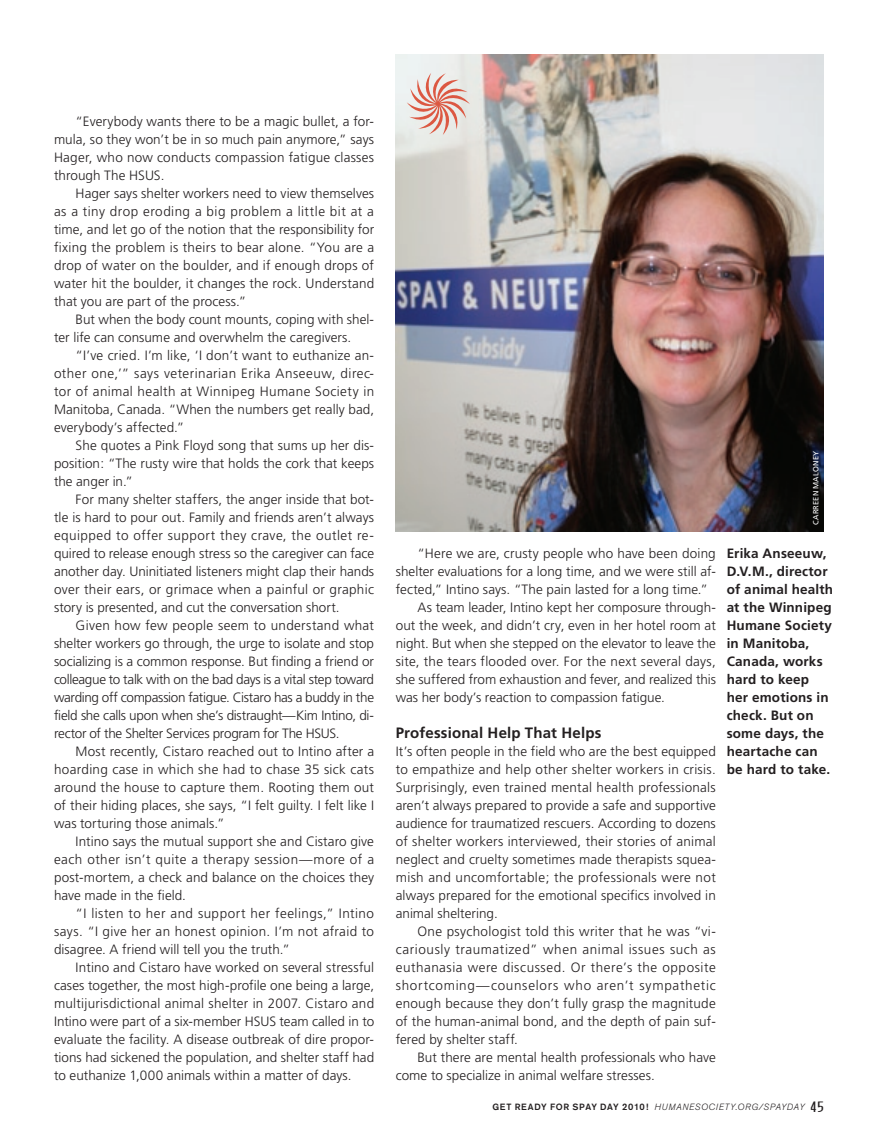
<style>
.page{position:relative;width:878px;height:1134px;background:#fff}
.page>*{position:absolute;margin:0;border:0;box-sizing:border-box;transform-origin:0 0}
.t1{font:700 15px "Frutiger";letter-spacing:.01em;color:#231f20}
.t2{font:300 13.5px "Frutiger";letter-spacing:.005em;color:#231f20}
.t3{font:300 13.5px "Frutiger";letter-spacing:.035em;color:#231f20}
.t4{font:300 13.5px "Frutiger";letter-spacing:.025em;color:#231f20}
.t5{font:700 13.5px/18px "Frutiger";letter-spacing:.01em;color:#231f20}
.t6{font:300 13.5px "Frutiger";letter-spacing:-.025em;color:#231f20}
.t7{font:300 13.5px "Frutiger";letter-spacing:-.02em;color:#231f20}
.t8{font:300 13.5px "Frutiger";letter-spacing:.04em;color:#231f20}
.t9{font:300 13.5px "Frutiger";letter-spacing:.03em;color:#231f20}
.t10{font:300 13.5px "Frutiger";letter-spacing:.055em;color:#231f20}
.t11{font:italic 300 9px "Akzidenz Grotesk BE";letter-spacing:.07em;color:#231f20}
.t12{font:500 9px "Akzidenz Grotesk BE";color:#231f20}
.t13{font:7.5px "Frutiger";letter-spacing:.04em;color:#fff}
.s1{font-weight:500;font-style:normal}
.s2{font-weight:500;font-style:normal;font-size:9.3px}
.s3{font-family:"Garage Gothic";font-weight:400;font-style:normal;font-size:15px}
</style>
<div class="page">
<img style="left:396px;top:54px;width:428px;height:477px">
<svg style="left:407px;top:73px;width:63px;height:62px"></svg>
<p class="t2" style="left:76px;top:114px;width:300px">“Everybody wants there to be a magic bullet, a for-</p>
<p class="t2" style="left:54px;top:132px;width:321px">mula, so they won’t be in so much pain anymore,” says</p>
<p class="t2" style="left:54px;top:150px;width:321px">Hager, who now conducts compassion fatigue classes</p>
<p class="t2" style="left:54px;top:168px;width:112px">through The HSUS.</p>
<p class="t2" style="left:76px;top:186px;width:300px">Hager says shelter workers need to view themselves</p>
<p class="t3" style="left:54px;top:204px;width:321px">as a tiny drop eroding a big problem a little bit at a</p>
<p class="t2" style="left:54px;top:222px;width:322px">time, and let go of the notion that the responsibility for</p>
<p class="t4" style="left:54px;top:240px;width:321px">fixing the problem is theirs to bear alone. “You are a</p>
<p class="t2" style="left:54px;top:258px;width:321px">drop of water on the boulder, and if enough drops of</p>
<p class="t2" style="left:54px;top:276px;width:321px">water hit the boulder, it changes the rock. Understand</p>
<p class="t2" style="left:54px;top:294px;width:194px">that you are part of the process.”</p>
<p class="t2" style="left:76px;top:312px;width:300px">But when the body count mounts, coping with shel-</p>
<p class="t2" style="left:54px;top:330px;width:299px">ter life can consume and overwhelm the caregivers.</p>
<p class="t2" style="left:76px;top:348px;width:300px">“I’ve cried. I’m like, ‘I don’t want to euthanize an-</p>
<p class="t3" style="left:54px;top:366px;width:321px">other one,’” says veterinarian Erika Anseeuw, direc-</p>
<p class="t9" style="left:54px;top:384px;width:321px">tor of animal health at Winnipeg Humane Society in</p>
<p class="t2" style="left:54px;top:402px;width:321px">Manitoba, Canada. “When the numbers get really bad,</p>
<p class="t2" style="left:54px;top:420px;width:132px">everybody’s affected.”</p>
<p class="t2" style="left:76px;top:438px;width:300px">She quotes a Pink Floyd song that sums up her dis-</p>
<p class="t2" style="left:54px;top:456px;width:321px">position: “The rusty wire that holds the cork that keeps</p>
<p class="t2" style="left:54px;top:474px;width:81px">the anger in.”</p>
<p class="t2" style="left:76px;top:492px;width:300px">For many shelter staffers, the anger inside that bot-</p>
<p class="t2" style="left:54px;top:510px;width:321px">tle is hard to pour out. Family and friends aren’t always</p>
<p class="t3" style="left:54px;top:528px;width:321px">equipped to offer support they crave, the outlet re-</p>
<p class="t2" style="left:54px;top:546px;width:321px">quired to release enough stress so the caregiver can face</p>
<p class="t2" style="left:54px;top:564px;width:321px">another day. Uninitiated listeners might clap their hands</p>
<p class="t2" style="left:54px;top:582px;width:321px">over their ears, or grimace when a painful or graphic</p>
<p class="t2" style="left:54px;top:600px;width:287px">story is presented, and cut the conversation short.</p>
<p class="t4" style="left:76px;top:618px;width:300px">Given how few people seem to understand what</p>
<p class="t2" style="left:54px;top:636px;width:321px">shelter workers go through, the urge to isolate and stop</p>
<p class="t2" style="left:54px;top:654px;width:321px">socializing is a common response. But finding a friend or</p>
<p class="t6" style="left:54px;top:672px;width:321px">colleague to talk with on the bad days is a vital step toward</p>
<p class="t6" style="left:54px;top:690px;width:321px">warding off compassion fatigue. Cistaro has a buddy in the</p>
<p class="t7" style="left:54px;top:708px;width:321px">field she calls upon when she’s distraught—Kim Intino, di-</p>
<p class="t7" style="left:54px;top:726px;width:287px">rector of the Shelter Services program for The HSUS.</p>
<p class="t2" style="left:76px;top:744px;width:300px">Most recently, Cistaro reached out to Intino after a</p>
<p class="t2" style="left:54px;top:762px;width:321px">hoarding case in which she had to chase 35 sick cats</p>
<p class="t2" style="left:54px;top:780px;width:321px">around the house to capture them. Rooting them out</p>
<p class="t2" style="left:54px;top:798px;width:321px">of their hiding places, she says, “I felt guilty. I felt like I</p>
<p class="t2" style="left:54px;top:816px;width:172px">was torturing those animals.”</p>
<p class="t2" style="left:76px;top:834px;width:300px">Intino says the mutual support she and Cistaro give</p>
<p class="t3" style="left:54px;top:852px;width:321px">each other isn’t quite a therapy session—more of a</p>
<p class="t2" style="left:54px;top:870px;width:321px">post-mortem, a check and balance on the choices they</p>
<p class="t2" style="left:54px;top:888px;width:133px">have made in the field.</p>
<p class="t3" style="left:76px;top:906px;width:300px">“I listen to her and support her feelings,” Intino</p>
<p class="t4" style="left:54px;top:924px;width:321px">says. “I give her an honest opinion. I’m not afraid to</p>
<p class="t2" style="left:54px;top:942px;width:237px">disagree. A friend will tell you the truth.”</p>
<p class="t2" style="left:76px;top:960px;width:300px">Intino and Cistaro have worked on several stressful</p>
<p class="t2" style="left:54px;top:978px;width:321px">cases together, the most high-profile one being a large,</p>
<p class="t2" style="left:54px;top:996px;width:321px">multijurisdictional animal shelter in 2007. Cistaro and</p>
<p class="t2" style="left:54px;top:1014px;width:321px">Intino were part of a six-member HSUS team called in to</p>
<p class="t2" style="left:54px;top:1032px;width:321px">evaluate the facility. A disease outbreak of dire propor-</p>
<p class="t2" style="left:54px;top:1049px;width:322px">tions had sickened the population, and shelter staff had</p>
<p class="t2" style="left:54px;top:1067px;width:299px">to euthanize 1,000 animals within a matter of days.</p>
<p class="t2" style="left:417px;top:545px;width:300px">“Here we are, crusty people who have been doing</p>
<p class="t2" style="left:396px;top:563px;width:321px">shelter evaluations for a long time, and we were still af-</p>
<p class="t2" style="left:396px;top:581px;width:314px">fected,” Intino says. “The pain lasted for a long time.”</p>
<p class="t2" style="left:417px;top:599px;width:300px">As team leader, Intino kept her composure through-</p>
<p class="t2" style="left:396px;top:617px;width:321px">out the week, and didn’t cry, even in her hotel room at</p>
<p class="t2" style="left:396px;top:635px;width:321px">night. But when she stepped on the elevator to leave the</p>
<p class="t2" style="left:396px;top:653px;width:321px">site, the tears flooded over. For the next several days,</p>
<p class="t2" style="left:396px;top:671px;width:322px">she suffered from exhaustion and fever, and realized this</p>
<p class="t2" style="left:396px;top:689px;width:271px">was her body’s reaction to compassion fatigue.</p>
<p class="t1" style="left:396px;top:724px;width:207px">Professional Help That Helps</p>
<p class="t2" style="left:396px;top:744px;width:321px">It’s often people in the field who are the best equipped</p>
<p class="t2" style="left:396px;top:762px;width:321px">to empathize and help other shelter workers in crisis.</p>
<p class="t2" style="left:396px;top:780px;width:321px">Surprisingly, even trained mental health professionals</p>
<p class="t2" style="left:396px;top:798px;width:321px">aren’t always prepared to provide a safe and supportive</p>
<p class="t2" style="left:396px;top:816px;width:321px">audience for traumatized rescuers. According to dozens</p>
<p class="t2" style="left:396px;top:834px;width:321px">of shelter workers interviewed, their stories of animal</p>
<p class="t2" style="left:396px;top:852px;width:321px">neglect and cruelty sometimes made therapists squea-</p>
<p class="t4" style="left:396px;top:870px;width:321px">mish and uncomfortable; the professionals were not</p>
<p class="t2" style="left:396px;top:888px;width:321px">always prepared for the emotional specifics involved in</p>
<p class="t2" style="left:396px;top:906px;width:103px">animal sheltering.</p>
<p class="t4" style="left:417px;top:924px;width:300px">One psychologist told this writer that he was “vi-</p>
<p class="t8" style="left:396px;top:942px;width:321px">cariously traumatized” when animal issues such as</p>
<p class="t8" style="left:396px;top:960px;width:321px">euthanasia were discussed. Or there’s the opposite</p>
<p class="t10" style="left:396px;top:978px;width:321px">shortcoming—counselors who aren’t sympathetic</p>
<p class="t2" style="left:396px;top:996px;width:321px">enough because they don’t fully grasp the magnitude</p>
<p class="t2" style="left:396px;top:1014px;width:321px">of the human-animal bond, and the depth of pain suf-</p>
<p class="t2" style="left:396px;top:1032px;width:124px">fered by shelter staff.</p>
<p class="t2" style="left:417px;top:1050px;width:300px">But there are mental health professionals who have</p>
<p class="t2" style="left:396px;top:1068px;width:260px">come to specialize in animal welfare stresses.</p>
<p class="t13" style="left:811px;top:525px;width:76px;rotate:-90deg">Carreen Maloney</p>
<p class="t5" style="left:726px;top:544px;width:108px">Erika Anseeuw,<br>D.V.M., director of animal health at the Winnipeg<br>Humane Society in Manitoba,<br>Canada, works hard to keep her emotions in check. But on some days, the heartache can be hard to take.</p>
<p class="t12" style="left:492px;top:1101px;width:8px">GET</p>
<p class="t11" style="left:514px;top:1102px;width:311px"><span class="s1">READY FOR SPAY DAY</span> <span class="s2">2010</span><span class="s1">!</span> HUMANESOCIETY.ORG/SPAYDAY <span class="s3">45</span></p>
</div>
